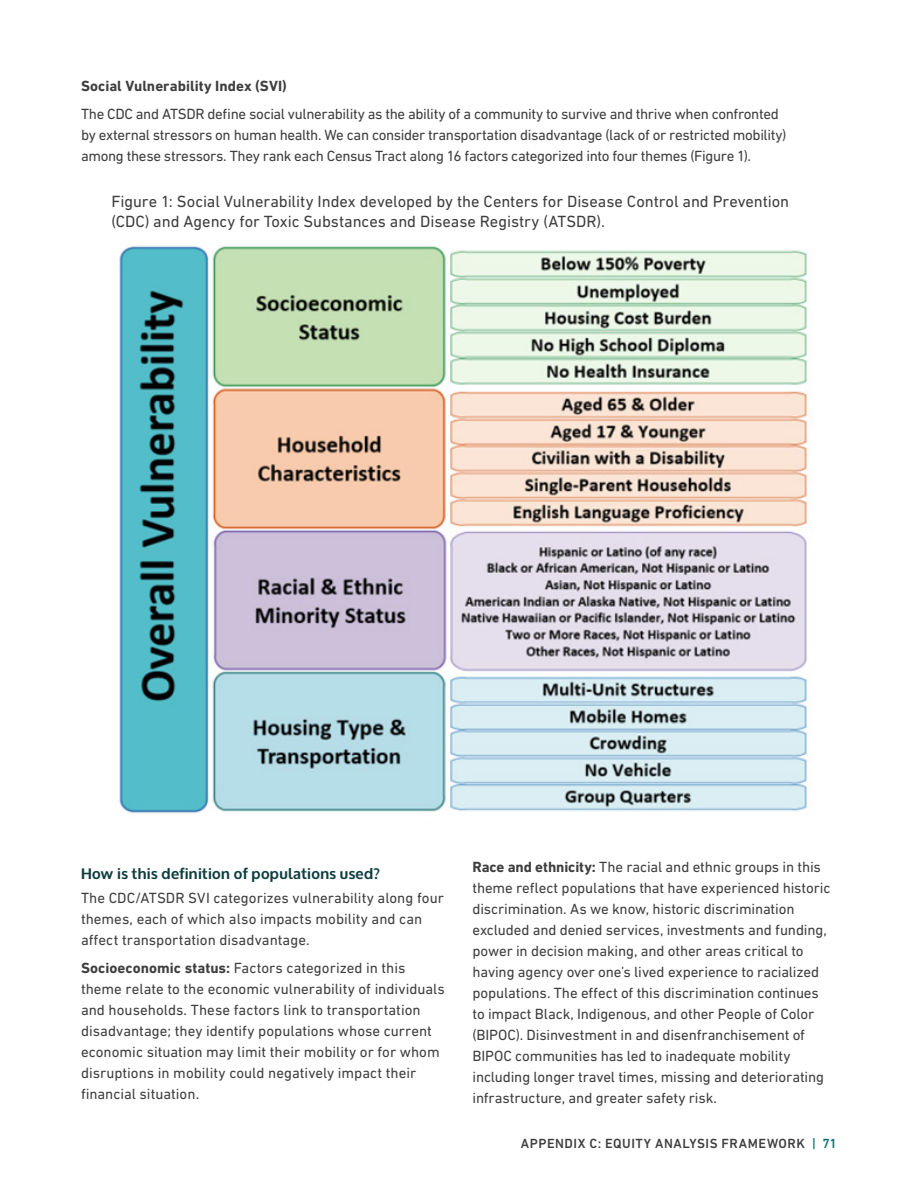
<style>
.page{position:relative;width:918px;height:1188px;background:#fff}
.page>*{position:absolute;margin:0;border:0;box-sizing:border-box;transform-origin:0 0}
.t1{font:16.5px/19.8px "DIN Next LT Pro";letter-spacing:-.005em;color:#3e3e3f}
.Body_Text{font:15px/21px "DIN Next LT Pro";letter-spacing:-.01em;color:#3e3e3f}
.Heading_4{font:700 15px "Oxygen";letter-spacing:.02em;color:#0e3d3f}
.Body_Text-2{font:700 15px "DIN Next LT Pro";letter-spacing:.005em;color:#3e3e3f}
.t2{font:500 13.5px "DIN Next LT Pro";letter-spacing:.04em;color:#3e3e3f}
.s1{font-weight:700}
.s2{color:#0d716c}
</style>
<div class="page">
<img style="left:119px;top:245px;width:691px;height:569px">
<p class="Body_Text-2" style="left:81px;top:77px;width:207px">Social Vulnerability Index (SVI)</p>
<p class="Body_Text" style="left:81px;top:103px;width:707px">The CDC and ATSDR define social vulnerability as the ability of a community to survive and thrive when confronted by external stressors on human health. We can consider transportation disadvantage (lack of or restricted mobility) among these stressors. They rank each Census Tract along 16 factors categorized into four themes (Figure 1).</p>
<p class="t1" style="left:111px;top:191px;width:679px">Figure 1: Social Vulnerability Index developed by the Centers for Disease Control and Prevention (CDC) and Agency for Toxic Substances and Disease Registry (ATSDR).</p>
<p class="Heading_4" style="left:81px;top:865px;width:300px">How is this definition of populations used?</p>
<p class="Body_Text" style="left:81px;top:887px;width:364px">The CDC/ATSDR SVI categorizes vulnerability along four themes, each of which also impacts mobility and can affect transportation disadvantage.</p>
<p class="Body_Text" style="left:81px;top:957px;width:366px"><span class="s1">Socioeconomic status:</span> Factors categorized in this theme relate to the economic vulnerability of individuals and households. These factors link to transportation disadvantage; they identify populations whose current economic situation may limit their mobility or for whom disruptions in mobility could negatively impact their financial situation.</p>
<p class="Body_Text" style="left:472px;top:856px;width:360px"><span class="s1">Race and ethnicity:</span> The racial and ethnic groups in this theme reflect populations that have experienced historic discrimination. As we know, historic discrimination excluded and denied services, investments and funding, power in decision making, and other areas critical to having agency over one’s lived experience to racialized populations. The effect of this discrimination continues to impact Black, Indigenous, and other People of Color (BIPOC). Disinvestment in and disenfranchisement of BIPOC communities has led to inadequate mobility including longer travel times, missing and deteriorating infrastructure, and greater safety risk.</p>
<p class="t2" style="left:521px;top:1135px;width:318px">APPENDIX C: EQUITY ANALYSIS FRAMEWORK <span class="s2">| 71</span></p>
</div>
